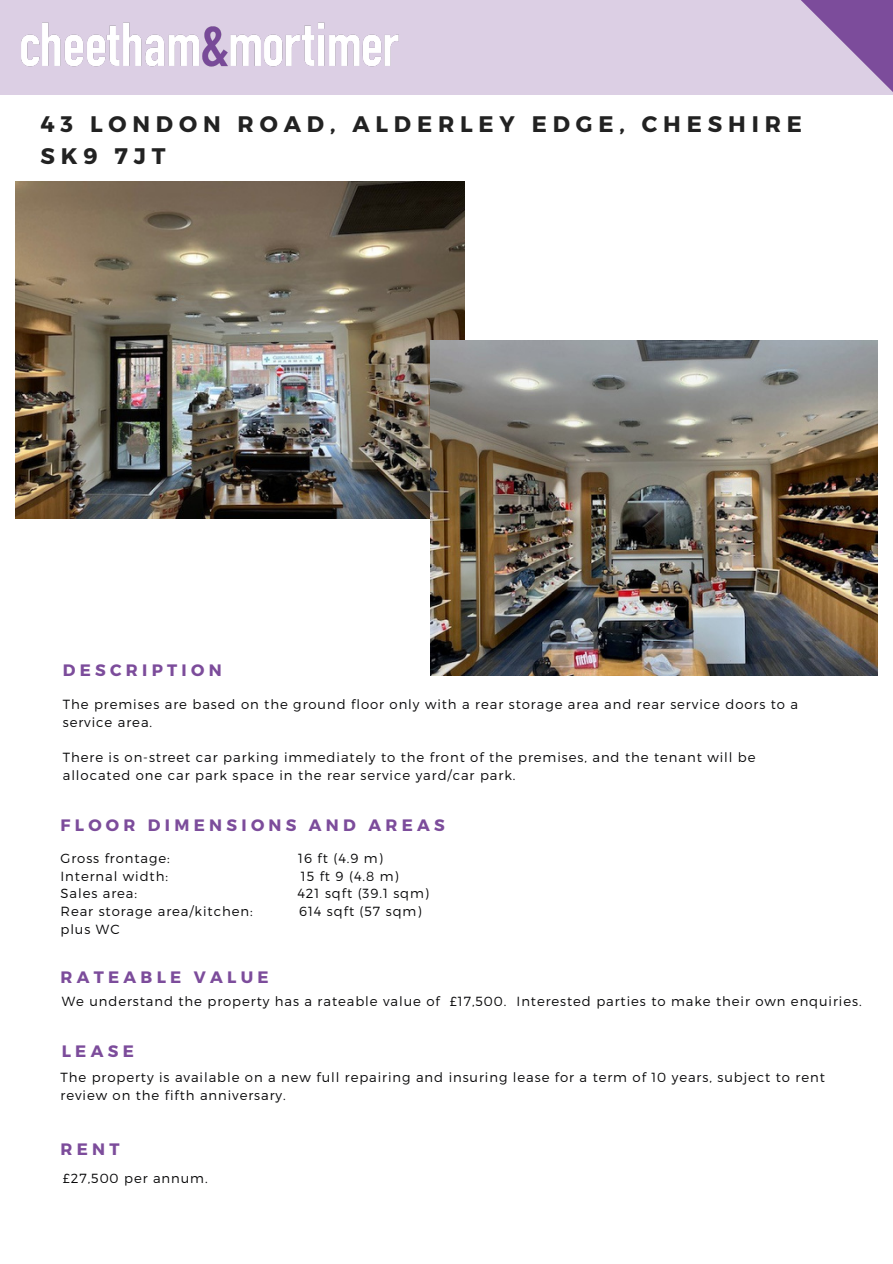
<style>
.page{position:relative;width:893px;height:1264px;background:#fff}
.page>*{position:absolute;margin:0;border:0;box-sizing:border-box;transform-origin:0 0}
.t1{font:700 22.5px/31.5px "Montserrat";letter-spacing:.26em;color:#222}
.t2{font:700 16.5px "Montserrat";letter-spacing:.26em;color:#7c4c9b}
.t3{font:300 13.2px/18px "Montserrat";letter-spacing:.07em;color:#080809}
</style>
<div class="page">
<div style="left:0;top:0;width:892px;height:95px;background:#dccfe4"></div>
<svg style="left:801px;top:0;width:91px;height:91px"></svg>
<img style="left:21px;top:22px;width:378px;height:45px">
<img style="left:15px;top:181px;width:450px;height:337px">
<img style="left:431px;top:340px;width:446px;height:335px">
<p class="t1" style="left:40px;top:108px;width:763px">43 LONDON ROAD, ALDERLEY EDGE, CHESHIRE<br>SK9 7JT</p>
<p class="t2" style="left:63px;top:659px;width:160px">DESCRIPTION</p>
<p class="t3" style="left:63px;top:695px;width:736px">The premises are based on the ground floor only with a rear storage area and rear service doors to a service area.</p>
<p class="t3" style="left:63px;top:747px;width:694px">There is on-street car parking immediately to the front of the premises, and the tenant will be</p>
<p class="t3" style="left:63px;top:765px;width:454px">allocated one car park space in the rear service yard/car park.</p>
<p class="t2" style="left:60px;top:814px;width:386px">FLOOR DIMENSIONS AND AREAS</p>
<p class="t3" style="left:60px;top:848px;width:111px">Gross frontage:</p>
<p class="t3" style="left:298px;top:848px;width:86px">16 ft (4.9 m)</p>
<p class="t3" style="left:60px;top:866px;width:109px">Internal width:</p>
<p class="t3" style="left:301px;top:866px;width:99px">15 ft 9 (4.8 m)</p>
<p class="t3" style="left:60px;top:884px;width:78px">Sales area:</p>
<p class="t3" style="left:297px;top:884px;width:133px">421 sqft (39.1 sqm)</p>
<p class="t3" style="left:60px;top:901px;width:193px">Rear storage area/kitchen:</p>
<p class="t3" style="left:299px;top:901px;width:124px">614 sqft (57 sqm)</p>
<p class="t3" style="left:60px;top:919px;width:61px">plus WC</p>
<p class="t2" style="left:60px;top:966px;width:210px">RATEABLE VALUE</p>
<p class="t3" style="left:62px;top:991px;width:801px">We understand the property has a rateable value of £17,500. Interested parties to make their own enquiries.</p>
<p class="t2" style="left:62px;top:1040px;width:74px">LEASE</p>
<p class="t3" style="left:60px;top:1067px;width:765px">The property is available on a new full repairing and insuring lease for a term of 10 years, subject to rent review on the fifth anniversary.</p>
<p class="t2" style="left:60px;top:1138px;width:61px">RENT</p>
<p class="t3" style="left:63px;top:1168px;width:146px">£27,500 per annum.</p>
</div>
